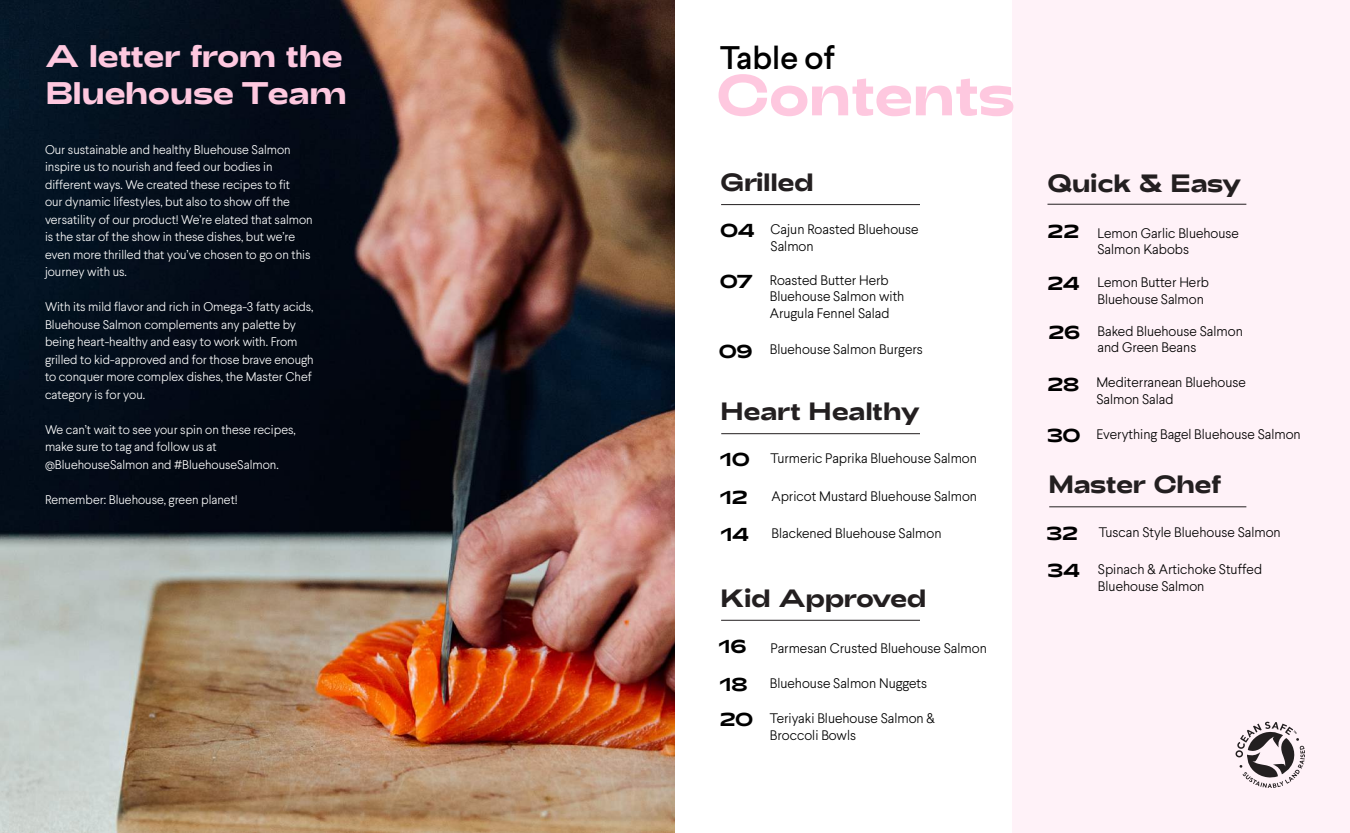
<style>
.page{position:relative;width:1350px;height:833px;background:#fff}
.page>*{position:absolute;margin:0;border:0;box-sizing:border-box;transform-origin:0 0}
.t1{font:700 57.5px "Adieu";letter-spacing:-.015em;color:#fec8df}
.t2{font:500 32.5px "Larsseit";color:#000}
.t3{font:700 31.25px/37.5px "Adieu";letter-spacing:-.02em;color:#fec8df}
.t4{font:700 25px "Adieu";letter-spacing:-.02em;color:#231f20}
.t5{font:700 18.75px/37.5px "Adieu";letter-spacing:-.005em;color:#000}
.t6{font:300 13.75px/16.5px "Larsseit";color:#000}
.t7{font:300 12.5px/17.5px "Larsseit";color:#fff}
</style>
<div class="page">
<div style="left:1012px;top:1px;width:338px;height:831px;background:#fff2f8"></div>
<img style="left:0;top:0;width:675px;height:832px">
<hr style="left:721px;top:204px;width:199px;height:1px;background:#231f20">
<hr style="left:1048px;top:204px;width:198px;height:1px;background:#231f20">
<hr style="left:721px;top:433px;width:199px;height:1px;background:#231f20">
<hr style="left:721px;top:620px;width:199px;height:1px;background:#231f20">
<hr style="left:1049px;top:506px;width:197px;height:1px;background:#231f20">
<svg style="left:1236px;top:721px;width:69px;height:67px"></svg>
<h3 class="t3" style="left:45px;top:37px;width:303px">A letter from the<br>Bluehouse Team</h3>
<p class="t7" style="left:45px;top:140px;width:269px">Our sustainable and healthy Bluehouse Salmon inspire us to nourish and feed our bodies in different ways. We created these recipes to fit<br>our dynamic lifestyles, but also to show off the versatility of our product! We’re elated that salmon is the star of the show in these dishes, but we’re even more thrilled that you’ve chosen to go on this journey with us.</p>
<p class="t7" style="left:45px;top:298px;width:270px">With its mild flavor and rich in Omega-3 fatty acids, Bluehouse Salmon complements any palette by being heart-healthy and easy to work with. From grilled to kid-approved and for those brave enough to conquer more complex dishes, the Master Chef category is for you.</p>
<p class="t7" style="left:45px;top:420px;width:252px">We can’t wait to see your spin on these recipes, make sure to tag and follow us at @BluehouseSalmon and #BluehouseSalmon.</p>
<p class="t7" style="left:45px;top:490px;width:194px">Remember: Bluehouse, green planet!</p>
<h2 class="t2" style="left:720px;top:36px;width:116px">Table of</h2>
<h1 class="t1" style="left:716px;top:62px;width:302px">Contents</h1>
<h3 class="t4" style="left:720px;top:167px;width:95px">Grilled</h3>
<h3 class="t5" style="left:720px;top:212px;width:36px">04</h3>
<h3 class="t5" style="left:720px;top:262px;width:34px">07</h3>
<h3 class="t5" style="left:719px;top:332px;width:35px">09</h3>
<p class="t6" style="left:771px;top:221px;width:150px">Cajun Roasted Bluehouse<br>Salmon</p>
<p class="t6" style="left:770px;top:271px;width:136px">Roasted Butter Herb<br>Bluehouse Salmon with<br>Arugula Fennel Salad</p>
<p class="t6" style="left:770px;top:341px;width:154px">Bluehouse Salmon Burgers</p>
<h3 class="t4" style="left:720px;top:396px;width:202px">Heart Healthy</h3>
<h3 class="t5" style="left:720px;top:441px;width:31px">10</h3>
<h3 class="t5" style="left:720px;top:478px;width:30px">12<br>14</h3>
<p class="t6" style="left:771px;top:450px;width:208px">Turmeric Paprika Bluehouse Salmon</p>
<p class="t6" style="left:771px;top:487px;width:207px">Apricot Mustard Bluehouse Salmon</p>
<p class="t6" style="left:771px;top:525px;width:172px">Blackened Bluehouse Salmon</p>
<h3 class="t4" style="left:720px;top:583px;width:208px">Kid Approved</h3>
<h3 class="t5" style="left:719px;top:627px;width:29px">16</h3>
<h3 class="t5" style="left:720px;top:666px;width:35px;line-height:35.2px">18<br>20</h3>
<p class="t6" style="left:771px;top:639px;width:218px">Parmesan Crusted Bluehouse Salmon</p>
<p class="t6" style="left:770px;top:674px;width:159px">Bluehouse Salmon Nuggets</p>
<p class="t6" style="left:770px;top:709px;width:167px">Teriyaki Bluehouse Salmon &amp;<br>Broccoli Bowls</p>
<h3 class="t4" style="left:1048px;top:168px;width:196px">Quick &amp; Easy</h3>
<h3 class="t5" style="left:1048px;top:213px;width:33px">22</h3>
<h3 class="t5" style="left:1048px;top:265px;width:33px">24</h3>
<h3 class="t5" style="left:1049px;top:313px;width:33px">26</h3>
<h3 class="t5" style="left:1048px;top:365px;width:33px">28</h3>
<h3 class="t5" style="left:1048px;top:416px;width:35px">30</h3>
<p class="t6" style="left:1098px;top:224px;width:143px">Lemon Garlic Bluehouse<br>Salmon Kabobs</p>
<p class="t6" style="left:1098px;top:274px;width:113px">Lemon Butter Herb<br>Bluehouse Salmon</p>
<p class="t6" style="left:1098px;top:322px;width:147px">Baked Bluehouse Salmon and Green Beans</p>
<p class="t6" style="left:1096px;top:374px;width:151px">Mediterranean Bluehouse<br>Salmon Salad</p>
<p class="t6" style="left:1096px;top:425px;width:206px">Everything Bagel Bluehouse Salmon</p>
<h3 class="t4" style="left:1048px;top:470px;width:175px">Master Chef</h3>
<h3 class="t5" style="left:1047px;top:514px;width:33px">32</h3>
<h3 class="t5" style="left:1048px;top:552px;width:33px">34</h3>
<p class="t6" style="left:1099px;top:523px;width:183px">Tuscan Style Bluehouse Salmon</p>
<p class="t6" style="left:1098px;top:561px;width:166px">Spinach &amp; Artichoke Stuffed<br>Bluehouse Salmon</p>
</div>
